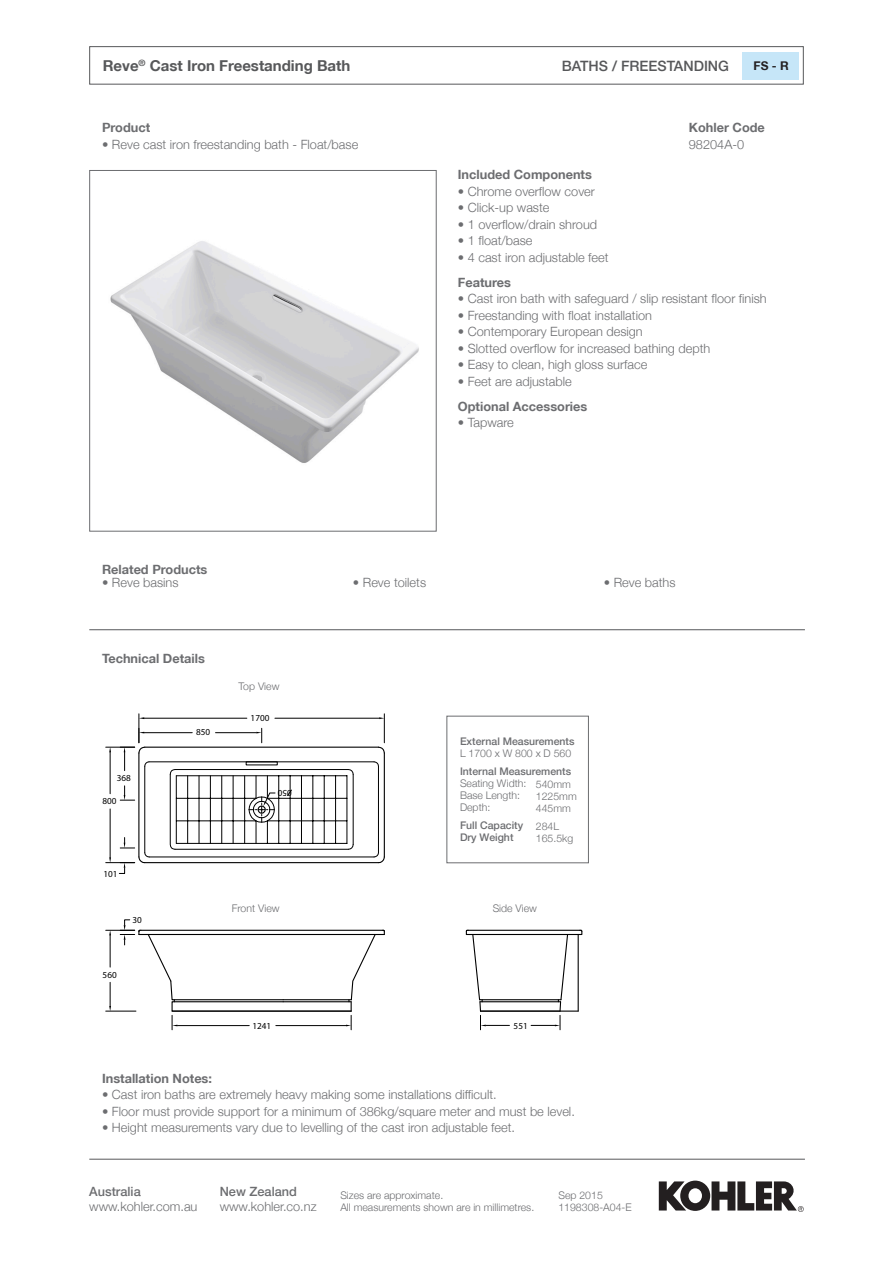
<style>
.page{position:relative;width:893px;height:1263px;background:#fff}
.page>*{position:absolute;margin:0;border:0;box-sizing:border-box;transform-origin:0 0}
.t1{font:700 15px "Helvetica Neue LT";color:#57585a}
.t2{font:500 14.25px "Helvetica Neue LT";color:#57585a}
.body_copy{font:300 12.75px "Helvetica Neue LT";color:#6c6d70}
.Body_copy_heading{font:700 12.75px "Helvetica Neue LT";color:#6c6d70}
.t3{font:500 12.75px "Helvetica Neue LT";color:#6c6d70}
.t4{font:700 12px "Helvetica Neue LT";color:#231f20}
.digram_headings{font:300 10.5px/12px "Helvetica Neue LT";color:#6c6d70}
.digram_headings-2{font:500 10.5px "Helvetica Neue LT";color:#6c6d70}
.body_copy-2{font:300 10.5px "Helvetica Neue LT";color:#6c6d70}
.t5{font:9.15px "Helvetica Neue LT";color:#000}
</style>
<div class="page">
<hr style="left:89px;top:1159px;width:716px;height:1px;background:#57585a">
<svg style="left:659px;top:1180px;width:145px;height:32px"></svg>
<div style="left:89px;top:46px;width:715px;height:39px;border:1px solid #57585a"></div>
<div style="left:742px;top:52px;width:57px;height:27px;background:#c6e6f8"></div>
<svg style="left:105px;top:713px;width:484px;height:318px"></svg>
<hr style="left:139px;top:934px;width:245px;height:1px;background:#000">
<hr style="left:141px;top:930px;width:241px;height:1px;background:#000">
<hr style="left:145px;top:747px;width:233px;height:1px;background:#000">
<hr style="left:145px;top:862px;width:233px;height:1px;background:#000">
<hr style="left:144px;top:718px;width:103px;height:1px;background:#000">
<hr style="left:275px;top:718px;width:104px;height:1px;background:#000">
<hr style="left:106px;top:1011px;width:30px;height:1px;background:#000">
<hr style="left:110px;top:935px;width:1px;height:32px;background:#000">
<svg style="left:106px;top:919px;width:35px;height:26px"></svg>
<svg style="left:109px;top:982px;width:2px;height:29px"></svg>
<hr style="left:216px;top:732px;width:40px;height:1px;background:#000">
<hr style="left:144px;top:732px;width:48px;height:1px;background:#000">
<svg style="left:256px;top:728px;width:6px;height:15px"></svg>
<hr style="left:149px;top:761px;width:225px;height:1px;background:#000">
<hr style="left:149px;top:856px;width:225px;height:1px;background:#000">
<hr style="left:110px;top:752px;width:1px;height:42px;background:#000">
<hr style="left:110px;top:809px;width:1px;height:48px;background:#000">
<hr style="left:384px;top:753px;width:1px;height:104px;background:#000">
<hr style="left:378px;top:766px;width:1px;height:87px;background:#000">
<svg style="left:120px;top:786px;width:15px;height:15px"></svg>
<hr style="left:138px;top:753px;width:1px;height:104px;background:#000">
<svg style="left:377px;top:714px;width:9px;height:40px"></svg>
<hr style="left:144px;top:766px;width:1px;height:87px;background:#000">
<hr style="left:175px;top:849px;width:173px;height:1px;background:#000">
<hr style="left:353px;top:774px;width:1px;height:70px;background:#000">
<hr style="left:175px;top:769px;width:173px;height:1px;background:#000">
<svg style="left:373px;top:761px;width:7px;height:6px"></svg>
<svg style="left:373px;top:852px;width:13px;height:12px"></svg>
<svg style="left:106px;top:837px;width:44px;height:37px"></svg>
<svg style="left:106px;top:714px;width:44px;height:57px"></svg>
<svg style="left:348px;top:844px;width:6px;height:6px"></svg>
<svg style="left:348px;top:769px;width:6px;height:6px"></svg>
<hr style="left:267px;top:820px;width:80px;height:1px;background:#000">
<hr style="left:267px;top:798px;width:80px;height:1px;background:#000">
<hr style="left:176px;top:843px;width:171px;height:1px;background:#000">
<hr style="left:176px;top:775px;width:171px;height:1px;background:#000">
<hr style="left:278px;top:776px;width:1px;height:67px;background:#000">
<hr style="left:290px;top:776px;width:1px;height:67px;background:#000">
<hr style="left:313px;top:776px;width:1px;height:67px;background:#000">
<hr style="left:301px;top:776px;width:1px;height:67px;background:#000">
<hr style="left:335px;top:776px;width:1px;height:67px;background:#000">
<hr style="left:347px;top:776px;width:1px;height:67px;background:#000">
<hr style="left:324px;top:776px;width:1px;height:67px;background:#000">
<svg style="left:170px;top:769px;width:6px;height:81px"></svg>
<hr style="left:199px;top:776px;width:1px;height:67px;background:#000">
<hr style="left:176px;top:776px;width:1px;height:67px;background:#000">
<hr style="left:187px;top:776px;width:1px;height:67px;background:#000">
<hr style="left:210px;top:776px;width:1px;height:67px;background:#000">
<hr style="left:221px;top:776px;width:1px;height:67px;background:#000">
<hr style="left:233px;top:776px;width:1px;height:67px;background:#000">
<hr style="left:244px;top:776px;width:1px;height:67px;background:#000">
<svg style="left:248px;top:776px;width:27px;height:67px"></svg>
<hr style="left:176px;top:820px;width:80px;height:1px;background:#000">
<hr style="left:176px;top:798px;width:80px;height:1px;background:#000">
<svg style="left:147px;top:929px;width:436px;height:101px"></svg>
<hr style="left:480px;top:1011px;width:80px;height:1px;background:#000">
<hr style="left:172px;top:1011px;width:179px;height:1px;background:#000">
<svg style="left:286px;top:789px;width:7px;height:8px"></svg>
<div style="left:246px;top:761px;width:32px;height:4px;border:1px solid #000"></div>
<hr style="left:89px;top:629px;width:716px;height:1px;background:#57585a">
<img style="left:110px;top:241px;width:309px;height:222px">
<div style="left:89px;top:170px;width:348px;height:361px;border:1px solid #6c6d70"></div>
<div style="left:446px;top:716px;width:143px;height:147px;border:1px solid #6c6d70"></div>
<p class="t1" style="left:103px;top:56px;width:249px">Reve<sup>®</sup> Cast Iron Freestanding Bath</p>
<p class="t2" style="left:562px;top:57px;width:169px">BATHS / FREESTANDING</p>
<p class="t4" style="left:753px;top:59px;width:37px">FS - R</p>
<p class="Body_copy_heading" style="left:102px;top:120px;width:50px">Product</p>
<p class="body_copy" style="left:102px;top:137px;width:258px">• Reve cast iron freestanding bath - Float/base</p>
<p class="Body_copy_heading" style="left:689px;top:120px;width:78px">Kohler Code</p>
<p class="body_copy" style="left:689px;top:137px;width:57px">98204A-0</p>
<p class="Body_copy_heading" style="left:458px;top:167px;width:136px">Included Components</p>
<p class="body_copy" style="left:458px;top:183px;width:139px">• Chrome overflow cover</p>
<p class="body_copy" style="left:458px;top:200px;width:93px">• Click-up waste</p>
<p class="body_copy" style="left:458px;top:216px;width:141px">• 1 overflow/drain shroud</p>
<p class="body_copy" style="left:458px;top:233px;width:76px">• 1 float/base</p>
<p class="body_copy" style="left:458px;top:249px;width:152px">• 4 cast iron adjustable feet</p>
<p class="Body_copy_heading" style="left:458px;top:274px;width:55px">Features</p>
<p class="body_copy" style="left:458px;top:291px;width:310px">• Cast iron bath with safeguard / slip resistant floor finish</p>
<p class="body_copy" style="left:458px;top:307px;width:196px">• Freestanding with float installation</p>
<p class="body_copy" style="left:458px;top:324px;width:186px">• Contemporary European design</p>
<p class="body_copy" style="left:458px;top:340px;width:254px">• Slotted overflow for increased bathing depth</p>
<p class="body_copy" style="left:458px;top:357px;width:191px">• Easy to clean, high gloss surface</p>
<p class="body_copy" style="left:458px;top:373px;width:115px">• Feet are adjustable</p>
<p class="Body_copy_heading" style="left:458px;top:398px;width:131px">Optional Accessories</p>
<p class="body_copy" style="left:458px;top:415px;width:57px">• Tapware</p>
<p class="Body_copy_heading" style="left:102px;top:561px;width:107px">Related Products</p>
<p class="body_copy" style="left:102px;top:575px;width:78px">• Reve basins</p>
<p class="body_copy" style="left:353px;top:575px;width:75px">• Reve toilets</p>
<p class="body_copy" style="left:604px;top:575px;width:73px">• Reve baths</p>
<p class="Body_copy_heading" style="left:102px;top:650px;width:104px">Technical Details</p>
<p class="t5" style="left:117px;top:772px;width:16px">368</p>
<p class="t5" style="left:102px;top:796px;width:16px">800</p>
<p class="t5" style="left:103px;top:868px;width:16px">101</p>
<p class="t5" style="left:133px;top:914px;width:11px">30</p>
<p class="t5" style="left:103px;top:969px;width:16px">560</p>
<p class="t5" style="left:196px;top:727px;width:16px">850</p>
<p class="digram_headings" style="left:239px;top:680px;width:42px">Top View</p>
<p class="t5" style="left:251px;top:712px;width:20px">1700</p>
<p class="t5" style="left:292px;top:798px;width:16px;rotate:-180deg">050</p>
<p class="digram_headings-2" style="left:460px;top:735px;width:116px">External Measurements</p>
<p class="digram_headings" style="left:460px;top:747px;width:113px">L 1700 x W 800 x D 560</p>
<p class="digram_headings-2" style="left:460px;top:765px;width:113px">Internal Measurements</p>
<p class="digram_headings" style="left:460px;top:777px;width:68px">Seating Width:</p>
<p class="digram_headings" style="left:460px;top:789px;width:62px">Base Length:</p>
<p class="digram_headings" style="left:460px;top:801px;width:32px">Depth:</p>
<p class="digram_headings-2" style="left:460px;top:819px;width:65px">Full Capacity</p>
<p class="digram_headings-2" style="left:460px;top:831px;width:55px">Dry Weight</p>
<p class="body_copy-2" style="left:536px;top:777px;width:37px">540mm</p>
<p class="body_copy-2" style="left:536px;top:789px;width:42px">1225mm</p>
<p class="body_copy-2" style="left:536px;top:801px;width:37px">445mm</p>
<p class="body_copy-2" style="left:536px;top:819px;width:25px">284L</p>
<p class="body_copy-2" style="left:536px;top:831px;width:39px">165.5kg</p>
<p class="digram_headings" style="left:232px;top:902px;width:49px">Front View</p>
<p class="digram_headings" style="left:493px;top:902px;width:46px">Side View</p>
<p class="t5" style="left:252px;top:1020px;width:20px">1241</p>
<p class="t5" style="left:514px;top:1020px;width:16px">551</p>
<p class="Body_copy_heading" style="left:102px;top:1070px;width:111px">Installation Notes:</p>
<p class="body_copy" style="left:102px;top:1087px;width:396px">• Cast iron baths are extremely heavy making some installations difficult.</p>
<p class="body_copy" style="left:102px;top:1103px;width:474px">• Floor must provide support for a minimum of 386kg/square meter and must be level.</p>
<p class="body_copy" style="left:102px;top:1120px;width:415px">• Height measurements vary due to levelling of the cast iron adjustable feet.</p>
<p class="t3" style="left:89px;top:1184px;width:53px">Australia</p>
<p class="body_copy" style="left:89px;top:1198px;width:110px">www.kohler.com.au</p>
<p class="t3" style="left:220px;top:1184px;width:79px">New Zealand</p>
<p class="body_copy" style="left:220px;top:1198px;width:98px">www.kohler.co.nz</p>
<p class="digram_headings" style="left:340px;top:1189px;width:195px">Sizes are approximate.<br>All measurements shown are in millimetres.</p>
<p class="digram_headings" style="left:558px;top:1189px;width:75px">Sep 2015<br>1198308-A04-E</p>
</div>
